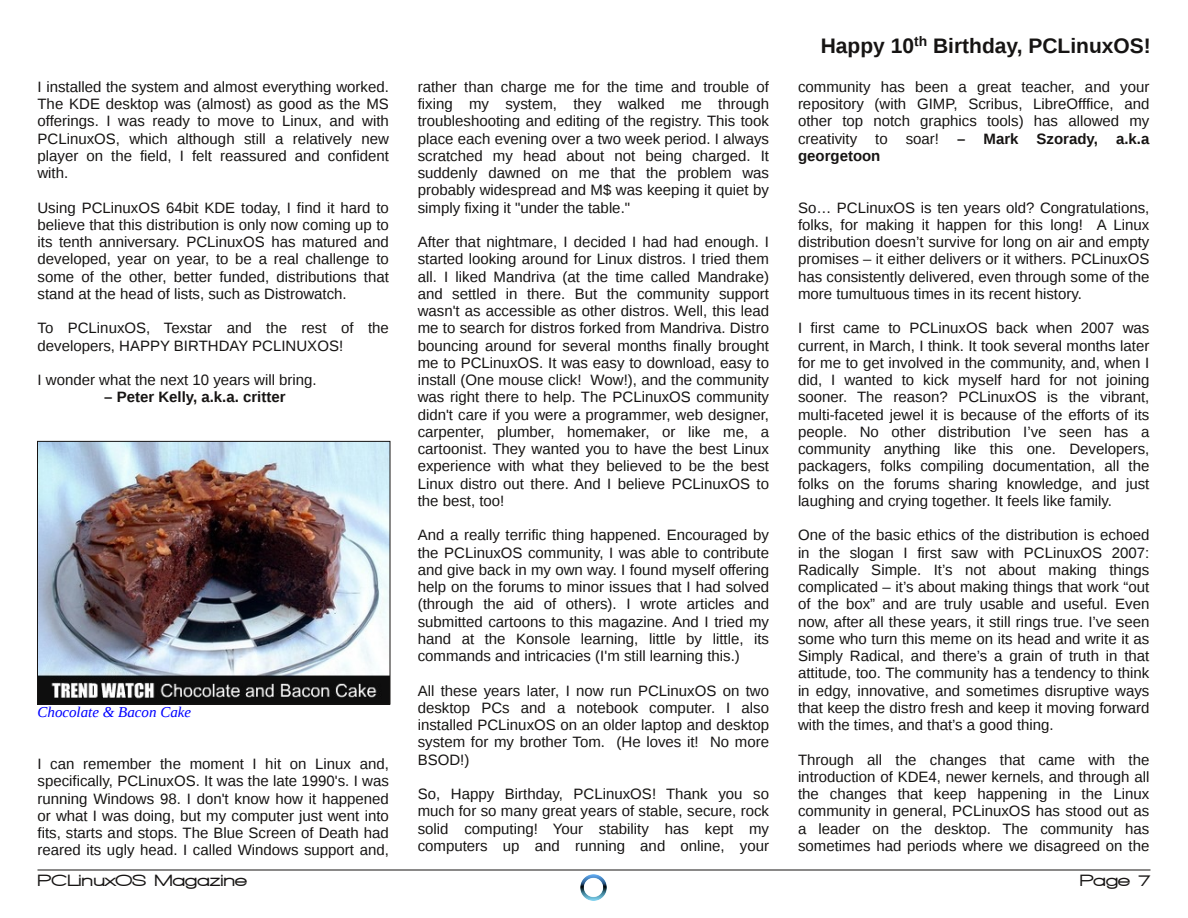
<style>
.page{position:relative;width:1188px;height:918px;background:#fff}
.page>*{position:absolute;margin:0;border:0;box-sizing:border-box;transform-origin:0 0}
.t1{font:700 21px "Liberation Sans";color:#161413}
.t2{font:900 16.5px "Walkway Expand";color:#161413}
.t3{font:15px/17.2px "Liberation Sans";color:#161413;text-align:justify}
.t4{font:700 15px "Liberation Sans";color:#161413}
.t5{font:italic 15px "Liberation Serif";color:#00f}
.s1{font-weight:700}
</style>
<div class="page">
<hr style="left:38px;top:870px;width:1112px;height:1px;background:#161413">
<img style="left:580px;top:874px;width:27px;height:27px">
<img style="left:40px;top:443px;width:348px;height:259px">
<div style="left:38px;top:441px;width:352px;height:263px;border:1px solid #161413"></div>
<p class="t3" style="left:38px;top:78px;width:353px">I installed the system and almost everything worked.<br>The KDE desktop was (almost) as good as the MS offerings. I was ready to move to Linux, and with PCLinuxOS, which although still a relatively new player on the field, I felt reassured and confident with.</p>
<p class="t3" style="left:38px;top:199px;width:353px">Using PCLinuxOS 64bit KDE today, I find it hard to believe that this distribution is only now coming up to its tenth anniversary. PCLinuxOS has matured and developed, year on year, to be a real challenge to some of the other, better funded, distributions that stand at the head of lists, such as Distrowatch.</p>
<p class="t3" style="left:38px;top:320px;width:353px">To PCLinuxOS, Texstar and the rest of the developers, HAPPY BIRTHDAY PCLINUXOS!</p>
<p class="t3" style="left:38px;top:371px;width:281px">I wonder what the next 10 years will bring.</p>
<p class="t4" style="left:104px;top:389px;width:183px">– Peter Kelly, a.k.a. critter</p>
<p class="t5" style="left:38px;top:704px;width:155px">Chocolate &amp; Bacon Cake</p>
<p class="t3" style="left:38px;top:755px;width:353px">I can remember the moment I hit on Linux and, specifically, PCLinuxOS. It was the late 1990's. I was running Windows 98. I don't know how it happened or what I was doing, but my computer just went into fits, starts and stops. The Blue Screen of Death had reared its ugly head. I called Windows support and,</p>
<p class="t3" style="left:418px;top:78px;width:353px">rather than charge me for the time and trouble of fixing my system, they walked me through troubleshooting and editing of the registry. This took place each evening over a two week period. I always scratched my head about not being charged. It suddenly dawned on me that the problem was probably widespread and M$ was keeping it quiet by simply fixing it "under the table."</p>
<p class="t3" style="left:418px;top:233px;width:353px">After that nightmare, I decided I had had enough. I started looking around for Linux distros. I tried them all. I liked Mandriva (at the time called Mandrake) and settled in there. But the community support wasn't as accessible as other distros. Well, this lead me to search for distros forked from Mandriva. Distro bouncing around for several months finally brought me to PCLinuxOS. It was easy to download, easy to install (One mouse click! Wow!), and the community was right there to help. The PCLinuxOS community didn't care if you were a programmer, web designer, carpenter, plumber, homemaker, or like me, a cartoonist. They wanted you to have the best Linux experience with what they believed to be the best Linux distro out there. And I believe PCLinuxOS to the best, too!</p>
<p class="t3" style="left:418px;top:527px;width:353px">And a really terrific thing happened. Encouraged by the PCLinuxOS community, I was able to contribute and give back in my own way. I found myself offering help on the forums to minor issues that I had solved (through the aid of others). I wrote articles and submitted cartoons to this magazine. And I tried my hand at the Konsole learning, little by little, its commands and intricacies (I'm still learning this.)</p>
<p class="t3" style="left:418px;top:682px;width:353px">All these years later, I now run PCLinuxOS on two desktop PCs and a notebook computer. I also installed PCLinuxOS on an older laptop and desktop system for my brother Tom. (He loves it! No more BSOD!)</p>
<p class="t3" style="left:418px;top:785px;width:353px">So, Happy Birthday, PCLinuxOS! Thank you so much for so many great years of stable, secure, rock solid computing! Your stability has kept my computers up and running and online, your</p>
<h1 class="t1" style="left:821px;top:34px;width:332px">Happy 10<sup>th</sup> Birthday, PCLinuxOS!</h1>
<p class="t3" style="left:798px;top:78px;width:353px">community has been a great teacher, and your repository (with GIMP, Scribus, LibreOfffice, and other top notch graphics tools) has allowed my creativity to soar! <span class="s1">– Mark Szorady, a.k.a georgetoon</span></p>
<p class="t3" style="left:798px;top:199px;width:353px">So… PCLinuxOS is ten years old? Congratulations, folks, for making it happen for this long! A Linux distribution doesn’t survive for long on air and empty promises – it either delivers or it withers. PCLinuxOS has consistently delivered, even through some of the more tumultuous times in its recent history.</p>
<p class="t3" style="left:798px;top:320px;width:353px">I first came to PCLinuxOS back when 2007 was current, in March, I think. It took several months later for me to get involved in the community, and, when I did, I wanted to kick myself hard for not joining sooner. The reason? PCLinuxOS is the vibrant, multi-faceted jewel it is because of the efforts of its people. No other distribution I’ve seen has a community anything like this one. Developers, packagers, folks compiling documentation, all the folks on the forums sharing knowledge, and just laughing and crying together. It feels like family.</p>
<p class="t3" style="left:798px;top:527px;width:353px">One of the basic ethics of the distribution is echoed in the slogan I first saw with PCLinuxOS 2007:<br>Radically Simple. It’s not about making things complicated – it’s about making things that work “out of the box” and are truly usable and useful. Even now, after all these years, it still rings true. I’ve seen some who turn this meme on its head and write it as Simply Radical, and there’s a grain of truth in that attitude, too. The community has a tendency to think in edgy, innovative, and sometimes disruptive ways that keep the distro fresh and keep it moving forward with the times, and that’s a good thing.</p>
<p class="t3" style="left:798px;top:751px;width:353px">Through all the changes that came with the introduction of KDE4, newer kernels, and through all the changes that keep happening in the Linux community in general, PCLinuxOS has stood out as a leader on the desktop. The community has sometimes had periods where we disagreed on the</p>
<p class="t2" style="left:38px;top:871px;width:211px">PCLinuxOS Magazine</p>
<p class="t2" style="left:1080px;top:871px;width:73px">Page 7</p>
</div>
